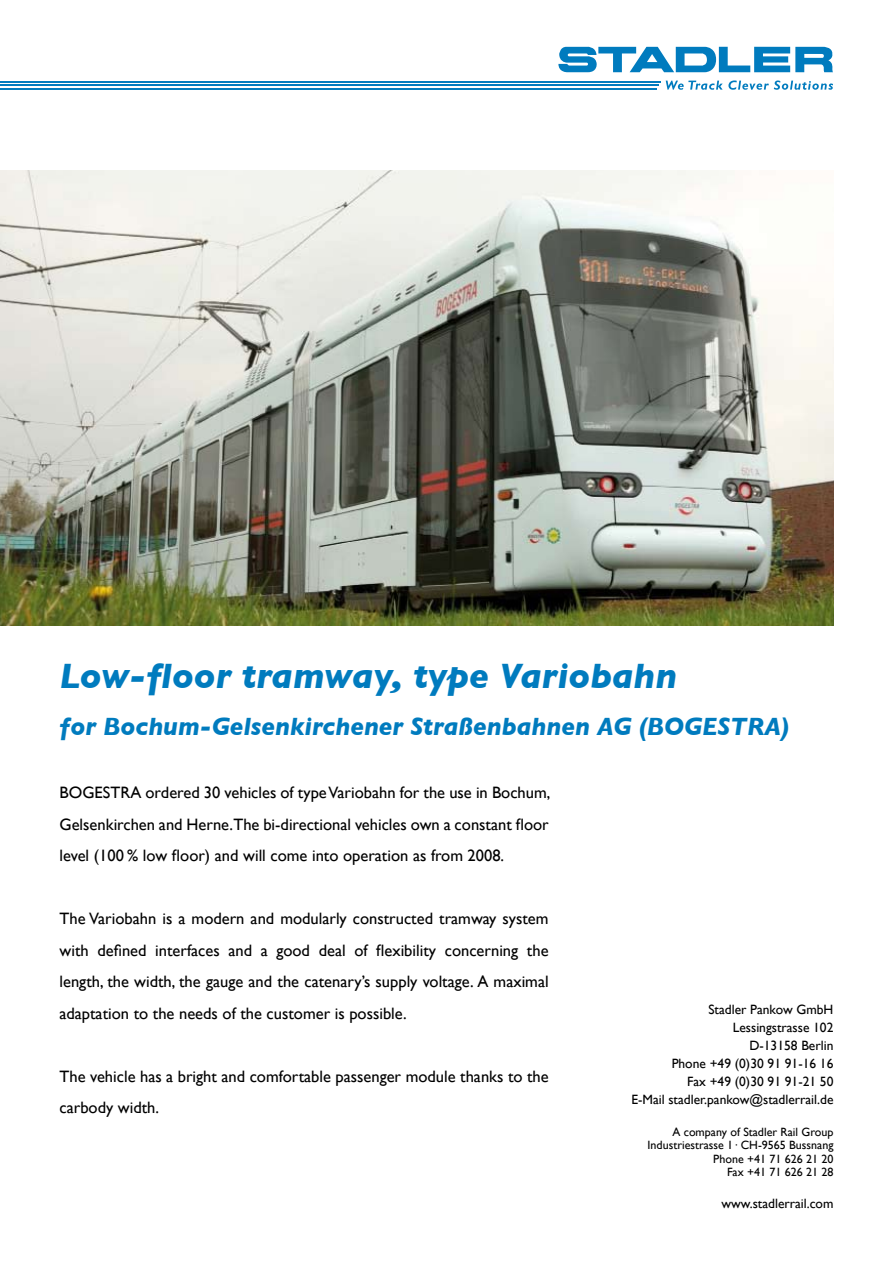
<style>
.page{position:relative;width:893px;height:1263px;background:#fff}
.page>*{position:absolute;margin:0;border:0;box-sizing:border-box;transform-origin:0 0}
.t1{font:italic 700 36px "Gill Sans";color:#007bbe}
.t2{font:italic 700 25.5px "Gill Sans";color:#007bbe}
.t3{font:16.5px/31.5px "Gill Sans";color:#000;text-align:justify}
.t4{font:13.5px/18px "Gill Sans";color:#000;text-align:right}
.t5{font:12px/13.5px "Gill Sans";color:#000;text-align:right}
</style>
<div class="page">
<svg style="left:558px;top:47px;width:275px;height:25px"></svg>
<hr style="left:0;top:81px;width:660px;height:1px;background:#007bbe">
<hr style="left:0;top:88px;width:657px;height:2px;background:#007bbe">
<hr style="left:0;top:84px;width:658px;height:2px;background:#007bbe">
<svg style="left:666px;top:80px;width:167px;height:10px"></svg>
<img style="left:0;top:170px;width:833px;height:455px">
<h1 class="t1" style="left:60px;top:655px;width:619px">Low-floor tramway, type Variobahn</h1>
<h2 class="t2" style="left:60px;top:711px;width:731px">for Bochum-Gelsenkirchener Straßenbahnen AG (BOGESTRA)</h2>
<p class="t3" style="left:60px;top:777px;width:492px">BOGESTRA ordered 30 vehicles of type Variobahn for the use in Bochum, Gelsenkirchen and Herne.The bi-directional vehicles own a constant floor level (100 % low floor) and will come into operation as from 2008.</p>
<p class="t3" style="left:60px;top:903px;width:491px">The Variobahn is a modern and modularly constructed tramway system with defined interfaces and a good deal of flexibility concerning the length, the width, the gauge and the catenary’s supply voltage. A maximal adaptation to the needs of the customer is possible.</p>
<p class="t3" style="left:60px;top:1060px;width:491px">The vehicle has a bright and comfortable passenger module thanks to the carbody width.</p>
<p class="t4" style="left:631px;top:1000px;width:204px">Stadler Pankow GmbH<br>Lessingstrasse 102<br>D-13158 Berlin<br>Phone +49 (0)30 91 91-16 16<br>Fax +49 (0)30 91 91-21 50<br>E-Mail stadler.pankow@stadlerrail.de</p>
<p class="t5" style="left:648px;top:1125px;width:187px">A company of Stadler Rail Group<br>Industriestrasse 1· CH-9565 Bussnang<br>Phone +41 71 626 21 20<br>Fax +41 71 626 21 28</p>
<p class="t4" style="left:721px;top:1194px;width:114px">www.stadlerrail.com</p>
</div>
